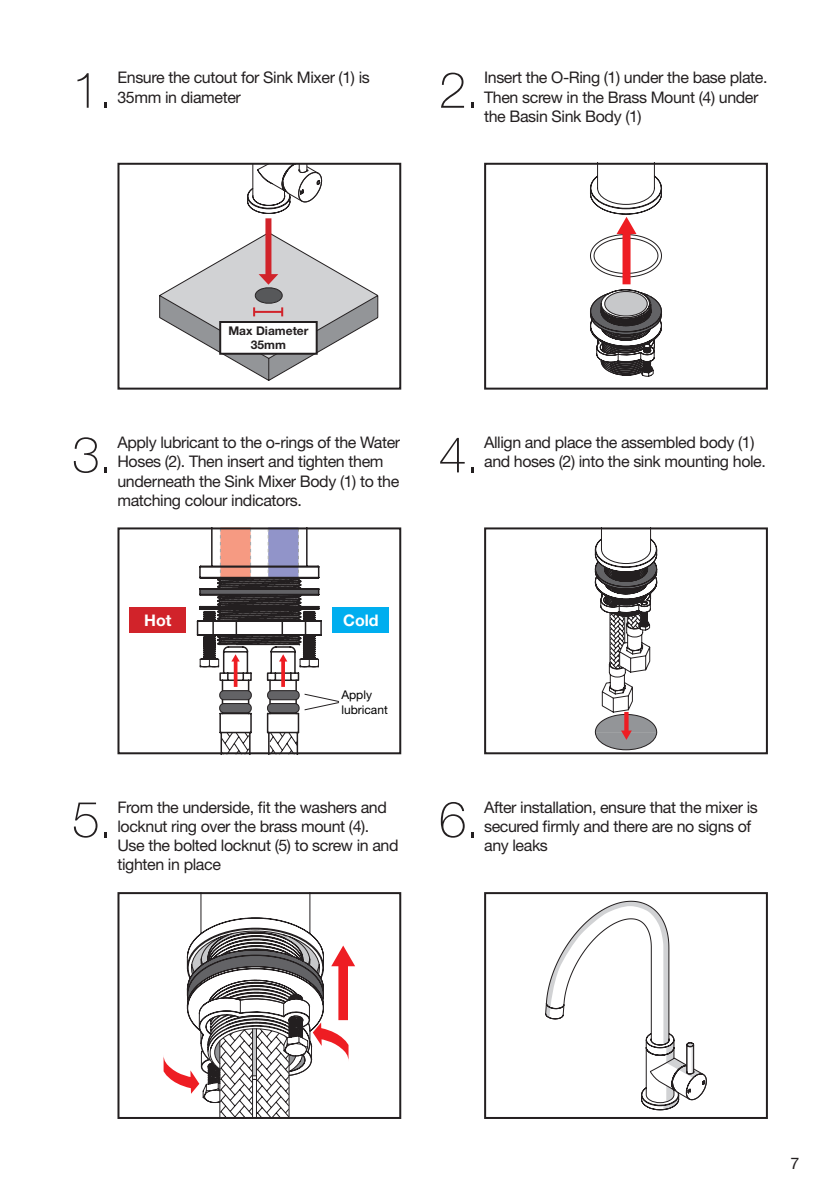
<style>
.page{position:relative;width:840px;height:1191px;background:#fff}
.page>*{position:absolute;margin:0;border:0;box-sizing:border-box;transform-origin:0 0}
.Body_Text{font:100 50px "Helvetica Neue LT Std";color:#231f20}
.Body_Text-2{font:16px/19.2px "Helvetica Neue LT Std";letter-spacing:-.025em;color:#231f20}
.t1{font:700 16px "Helvetica Neue LT Std";color:#fff}
.t2{font:700 12px "Helvetica Neue LT Std";color:#231f20}
.t3{font:12px "Helvetica Neue LT Std";color:#000}
</style>
<div class="page">
<svg style="left:590px;top:166px;width:72px;height:211px"></svg>
<div style="left:484px;top:163px;width:283px;height:226px;border:2px solid #231f20"></div>
<div style="left:117px;top:527px;width:284px;height:227px;border:2px solid #231f20"></div>
<div style="left:332px;top:607px;width:57px;height:25px;background:#00aeef"></div>
<div style="left:129px;top:607px;width:57px;height:25px;background:#d1232a"></div>
<svg style="left:195px;top:527px;width:145px;height:227px"></svg>
<svg style="left:594px;top:530px;width:64px;height:221px"></svg>
<div style="left:484px;top:527px;width:283px;height:227px;border:2px solid #231f20"></div>
<svg style="left:163px;top:895px;width:192px;height:221px"></svg>
<div style="left:117px;top:892px;width:284px;height:227px;border:2px solid #231f20"></div>
<svg style="left:545px;top:900px;width:162px;height:210px"></svg>
<div style="left:484px;top:892px;width:283px;height:227px;border:2px solid #231f20"></div>
<svg style="left:247px;top:166px;width:75px;height:48px"></svg>
<div style="left:117px;top:163px;width:284px;height:226px;border:2px solid #231f20"></div>
<div style="left:265px;top:218px;width:6px;height:58px;background:#d1232a"></div>
<svg style="left:160px;top:233px;width:217px;height:147px"></svg>
<p class="Body_Text" style="left:72px;top:61px;width:42px">1.</p>
<p class="Body_Text-2" style="left:117px;top:68px;width:254px">Ensure the cutout for Sink Mixer (1) is</p>
<p class="Body_Text-2" style="left:117px;top:87px;width:125px">35mm in diameter</p>
<p class="Body_Text" style="left:438px;top:61px;width:42px">2.</p>
<p class="Body_Text-2" style="left:484px;top:68px;width:285px">Insert the O-Ring (1) under the base plate.<br>Then screw in the Brass Mount (4) under the Basin Sink Body (1)</p>
<p class="t2" style="left:228px;top:323px;width:81px">Max Diameter</p>
<p class="t2" style="left:251px;top:338px;width:37px">35mm</p>
<p class="Body_Text" style="left:72px;top:426px;width:42px">3.</p>
<p class="Body_Text-2" style="left:117px;top:432px;width:284px">Apply lubricant to the o-rings of the Water Hoses (2). Then insert and tighten them underneath the Sink Mixer Body (1) to the matching colour indicators.</p>
<p class="Body_Text" style="left:438px;top:426px;width:42px">4.</p>
<p class="Body_Text-2" style="left:484px;top:432px;width:283px">Allign and place the assembled body (1) and hoses (2) into the sink mounting hole.</p>
<p class="t1" style="left:144px;top:610px;width:29px">Hot</p>
<p class="t1" style="left:343px;top:610px;width:37px">Cold</p>
<p class="t3" style="left:341px;top:687px;width:32px">Apply</p>
<p class="t3" style="left:341px;top:702px;width:48px">lubricant</p>
<p class="Body_Text" style="left:72px;top:790px;width:42px">5.</p>
<p class="Body_Text-2" style="left:117px;top:797px;width:282px">From the underside, fit the washers and locknut ring over the brass mount (4).<br>Use the bolted locknut (5) to screw in and tighten in place</p>
<p class="Body_Text" style="left:438px;top:790px;width:42px">6.</p>
<p class="Body_Text-2" style="left:484px;top:797px;width:275px">After installation, ensure that the mixer is secured firmly and there are no signs of any leaks</p>
<p class="Body_Text-2" style="left:789px;top:1153px;width:10px">7</p>
</div>
